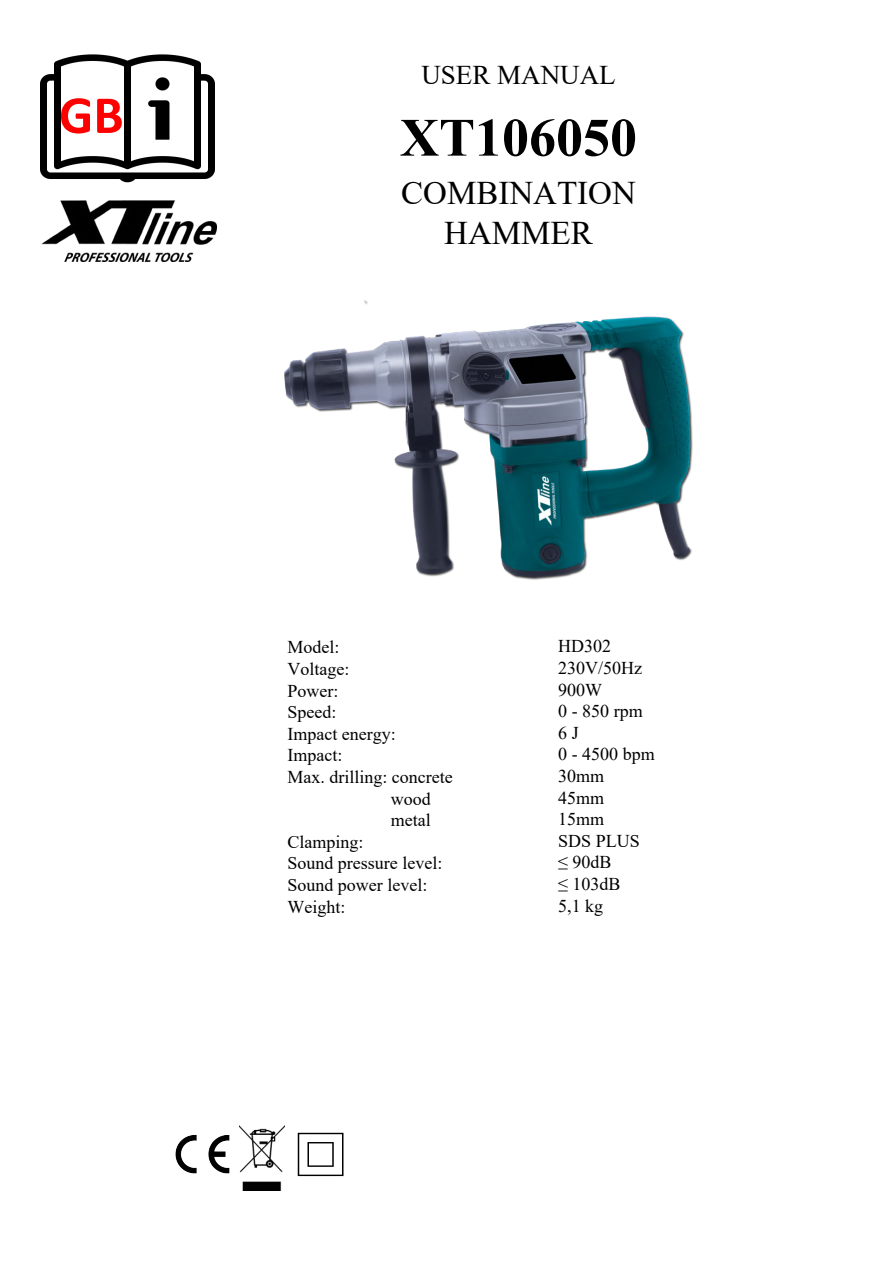
<style>
.page{position:relative;width:893px;height:1263px;background:#fff}
.page>*{position:absolute;margin:0;border:0;box-sizing:border-box;transform-origin:0 0}
.t1{font:700 54px "Times New Roman";color:#000}
.t2{font:700 54px "Calibri";color:#f00}
.t3{font:33px/39.6px "Times New Roman";color:#000;text-align:center}
.t4{font:27px "Times New Roman";color:#000}
.t5{font:18px/21.6px "Times New Roman";color:#000}
.t6{font:18px/21.6px "Times New Roman";color:#000}
.s1{font-style:inherit}
</style>
<div class="page">
<img style="left:40px;top:54px;width:175px;height:129px">
<img style="left:175px;top:1135px;width:55px;height:39px">
<img style="left:239px;top:1125px;width:46px;height:65px">
<img style="left:297px;top:1132px;width:47px;height:45px">
<img style="left:41px;top:200px;width:176px;height:61px">
<img style="left:284px;top:300px;width:409px;height:280px">
<h1 class="t2" style="left:59px;top:77px;width:66px">GB</h1>
<h3 class="t4" style="left:421px;top:56px;width:196px">USE<span class="s1">R</span> MANUAL</h3>
<h1 class="t1" style="left:400px;top:100px;width:239px">XT106050</h1>
<h2 class="t3" style="left:401px;top:172px;width:236px">COMBINATION<br>HAMMER</h2>
<p class="t5" style="left:287px;top:636px;width:54px">Model:</p>
<p class="t5" style="left:287px;top:657px;width:63px">Voltage:</p>
<p class="t5" style="left:287px;top:679px;width:52px">Power:</p>
<p class="t5" style="left:287px;top:701px;width:50px">Speed:</p>
<p class="t5" style="left:287px;top:722px;width:110px">Impact energy:</p>
<p class="t5" style="left:287px;top:744px;width:56px">Impact:</p>
<p class="t5" style="left:287px;top:765px;width:167px">Max. drilling: concrete</p>
<p class="t5" style="left:391px;top:787px;width:41px">wood</p>
<p class="t5" style="left:391px;top:809px;width:41px">metal</p>
<p class="t5" style="left:287px;top:830px;width:78px">Clamping:</p>
<p class="t5" style="left:287px;top:852px;width:156px">Sound pressure level:</p>
<p class="t5" style="left:287px;top:873px;width:141px">Sound power level:</p>
<p class="t5" style="left:287px;top:895px;width:59px">Weight:</p>
<p class="t6" style="left:558px;top:635px;width:98px">HD302<br>230V/50Hz<br>900W<br>0 - 850 <span class="s1">rpm<br></span>6 J<br>0 - 4500 <span class="s1">bpm<br></span>30mm<br>45mm<br>15mm<br>SDS PLUS</p>
<p class="t5" style="left:558px;top:851px;width:64px">≤ 90dB ≤ 103dB</p>
<p class="t6" style="left:558px;top:894px;width:46px">5,1 kg</p>
</div>
